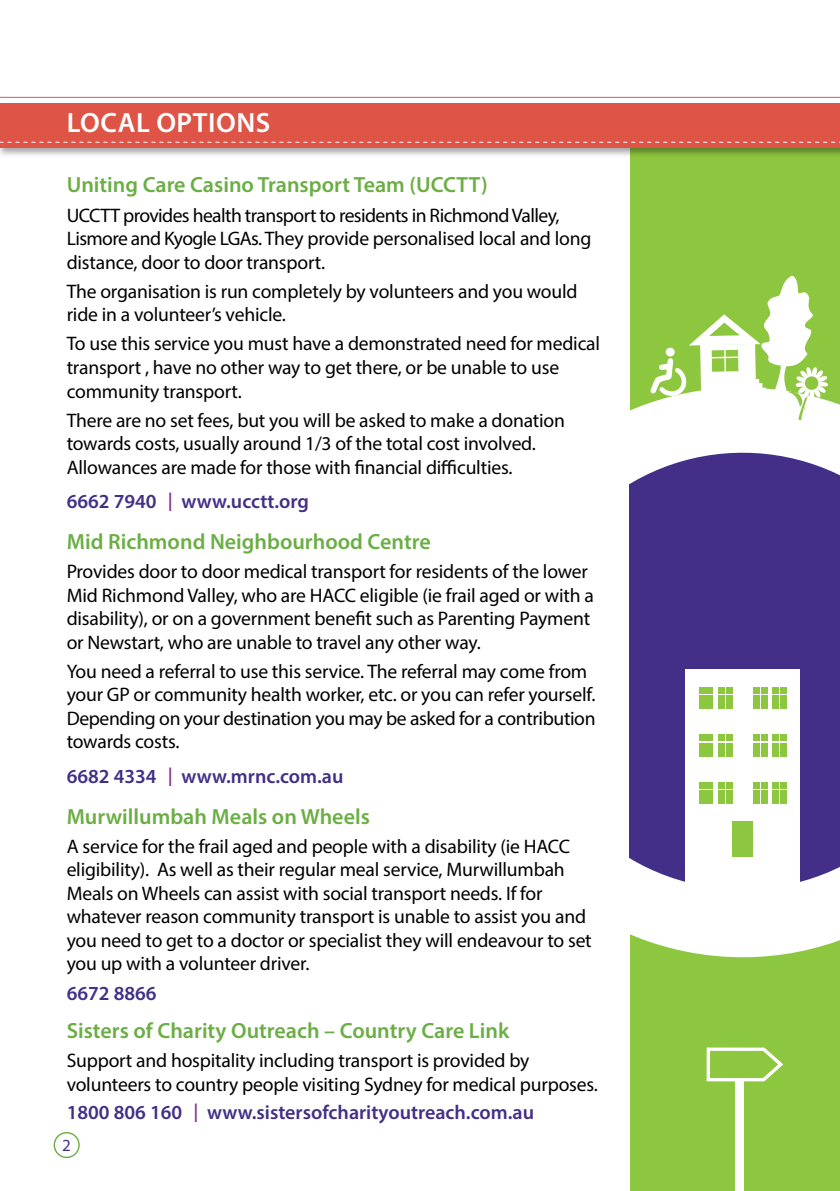
<style>
.page{position:relative;width:840px;height:1191px;background:#fff}
.page>*{position:absolute;margin:0;border:0;box-sizing:border-box;transform-origin:0 0}
.t1{font:600 28px "Myriad Pro";letter-spacing:.02em;color:#fff}
.t2{font:600 22px "Myriad Pro";color:#6bae44}
.t3{font:600 20px "Myriad Pro";color:#432f87}
.t4{font:19.6px/23.6px "Myriad Pro";letter-spacing:-.01em;color:#000}
.t5{font:19.6px/23.6px "Myriad Pro";letter-spacing:-.03em;color:#000}
.t6{font:17px "Myriad Pro";color:#432f87}
.s1{font-weight:400;font-style:italic;font-size:25.4px;color:#7f2c91}
</style>
<div class="page">
<div style="left:629px;top:149px;width:210px;height:846px;background:#8dc63f"></div>
<svg style="left:629px;top:347px;width:210px;height:640px;fill:#fff"></svg>
<svg style="left:629px;top:428px;width:210px;height:486px;background:#5e4d98"></svg>
<div style="left:685px;top:669px;width:114px;height:253px;background:#fff"></div>
<div style="left:732px;top:821px;width:20px;height:35px;background:#8dc63f"></div>
<div style="left:698px;top:687px;width:7px;height:6px;background:#8dc63f"></div>
<div style="left:706px;top:687px;width:7px;height:6px;background:#8dc63f"></div>
<div style="left:698px;top:695px;width:7px;height:14px;background:#8dc63f"></div>
<div style="left:706px;top:695px;width:7px;height:14px;background:#8dc63f"></div>
<div style="left:717px;top:687px;width:7px;height:6px;background:#8dc63f"></div>
<div style="left:725px;top:687px;width:7px;height:6px;background:#8dc63f"></div>
<div style="left:717px;top:695px;width:7px;height:14px;background:#8dc63f"></div>
<div style="left:725px;top:695px;width:7px;height:14px;background:#8dc63f"></div>
<div style="left:752px;top:687px;width:7px;height:6px;background:#8dc63f"></div>
<div style="left:760px;top:687px;width:7px;height:6px;background:#8dc63f"></div>
<div style="left:752px;top:695px;width:7px;height:14px;background:#8dc63f"></div>
<div style="left:760px;top:695px;width:7px;height:14px;background:#8dc63f"></div>
<div style="left:771px;top:687px;width:7px;height:6px;background:#8dc63f"></div>
<div style="left:779px;top:687px;width:7px;height:6px;background:#8dc63f"></div>
<div style="left:771px;top:695px;width:7px;height:14px;background:#8dc63f"></div>
<div style="left:779px;top:695px;width:7px;height:14px;background:#8dc63f"></div>
<div style="left:698px;top:734px;width:7px;height:7px;background:#8dc63f"></div>
<div style="left:706px;top:734px;width:7px;height:7px;background:#8dc63f"></div>
<div style="left:698px;top:743px;width:7px;height:13px;background:#8dc63f"></div>
<div style="left:706px;top:743px;width:7px;height:13px;background:#8dc63f"></div>
<div style="left:717px;top:734px;width:7px;height:7px;background:#8dc63f"></div>
<div style="left:725px;top:734px;width:7px;height:7px;background:#8dc63f"></div>
<div style="left:717px;top:743px;width:7px;height:13px;background:#8dc63f"></div>
<div style="left:725px;top:743px;width:7px;height:13px;background:#8dc63f"></div>
<div style="left:752px;top:734px;width:7px;height:7px;background:#8dc63f"></div>
<div style="left:760px;top:734px;width:7px;height:7px;background:#8dc63f"></div>
<div style="left:752px;top:743px;width:7px;height:13px;background:#8dc63f"></div>
<div style="left:760px;top:743px;width:7px;height:13px;background:#8dc63f"></div>
<div style="left:771px;top:734px;width:7px;height:7px;background:#8dc63f"></div>
<div style="left:779px;top:734px;width:7px;height:7px;background:#8dc63f"></div>
<div style="left:771px;top:743px;width:7px;height:13px;background:#8dc63f"></div>
<div style="left:779px;top:743px;width:7px;height:13px;background:#8dc63f"></div>
<div style="left:698px;top:782px;width:7px;height:7px;background:#8dc63f"></div>
<div style="left:706px;top:782px;width:7px;height:7px;background:#8dc63f"></div>
<div style="left:698px;top:790px;width:7px;height:14px;background:#8dc63f"></div>
<div style="left:706px;top:790px;width:7px;height:14px;background:#8dc63f"></div>
<div style="left:717px;top:782px;width:7px;height:7px;background:#8dc63f"></div>
<div style="left:725px;top:782px;width:7px;height:7px;background:#8dc63f"></div>
<div style="left:717px;top:790px;width:7px;height:14px;background:#8dc63f"></div>
<div style="left:725px;top:790px;width:7px;height:14px;background:#8dc63f"></div>
<div style="left:752px;top:782px;width:7px;height:7px;background:#8dc63f"></div>
<div style="left:760px;top:782px;width:7px;height:7px;background:#8dc63f"></div>
<div style="left:752px;top:790px;width:7px;height:14px;background:#8dc63f"></div>
<div style="left:760px;top:790px;width:7px;height:14px;background:#8dc63f"></div>
<div style="left:771px;top:782px;width:7px;height:7px;background:#8dc63f"></div>
<div style="left:779px;top:782px;width:7px;height:7px;background:#8dc63f"></div>
<div style="left:771px;top:790px;width:7px;height:14px;background:#8dc63f"></div>
<div style="left:779px;top:790px;width:7px;height:14px;background:#8dc63f"></div>
<svg style="left:649px;top:275px;width:182px;height:145px"></svg>
<svg style="left:665px;top:347px;width:9px;height:10px"></svg>
<div style="left:629px;top:987px;width:210px;height:204px;background:#8dc63f"></div>
<div style="left:54px;top:1132px;width:26px;height:26px;border:1px solid #6bae44;border-radius:50%"></div>
<div style="left:0;top:101px;width:839px;height:57px;background:#000;opacity:.35"></div>
<div style="left:0;top:103px;width:839px;height:44px;background:#de5447"></div>
<svg style="left:0;top:142px;width:836px;height:1px"></svg>
<hr style="left:0;top:97px;width:839px;height:1px;background:#de5447">
<div style="left:734px;top:1079px;width:9px;height:112px;background:#fff"></div>
<svg style="left:706px;top:1047px;width:76px;height:34px"></svg>
<h1 class="t1" style="left:67px;top:105px;width:205px">Local Options</h1>
<p class="t2" style="left:67px;top:171px;width:422px">Uniting Care Casino Transport Team (UCCTT)</p>
<p class="t5" style="left:67px;top:203px;width:526px">UCCTT provides health transport to residents in Richmond Valley,<br>Lismore and Kyogle LGAs. They provide personalised local and long distance, door to door transport.</p>
<p class="t4" style="left:67px;top:279px;width:512px">The organisation is run completely by volunteers and you would ride in a volunteer’s vehicle.</p>
<p class="t4" style="left:67px;top:332px;width:534px">To use this service you must have a demonstrated need for medical transport , have no other way to get there, or be unable to use community transport.</p>
<p class="t4" style="left:67px;top:408px;width:499px">There are no set fees, but you will be asked to make a donation towards costs, usually around 1/3 of the total cost involved.<br>Allowances are made for those with financial difficulties.</p>
<p class="t3" style="left:67px;top:489px;width:243px">6662 7940 <span class="s1">/</span>www.ucctt.org</p>
<p class="t2" style="left:67px;top:527px;width:365px">Mid Richmond Neighbourhood Centre</p>
<p class="t4" style="left:67px;top:559px;width:528px">Provides door to door medical transport for residents of the lower Mid Richmond Valley, who are HACC eligible (ie frail aged or with a disability), or on a government benefit such as Parenting Payment or Newstart, who are unable to travel any other way.</p>
<p class="t4" style="left:67px;top:659px;width:530px">You need a referral to use this service. The referral may come from your GP or community health worker, etc. or you can refer yourself.<br>Depending on your destination you may be asked for a contribution towards costs.</p>
<p class="t3" style="left:67px;top:763px;width:278px">6682 4334 <span class="s1">/</span>www.mrnc.com.au</p>
<p class="t2" style="left:67px;top:802px;width:304px">Murwillumbah Meals on Wheels</p>
<p class="t4" style="left:67px;top:834px;width:526px">A service for the frail aged and people with a disability (ie HACC eligibility). As well as their regular meal service, Murwillumbah Meals on Wheels can assist with social transport needs. If for whatever reason community transport is unable to assist you and you need to get to a doctor or specialist they will endeavour to set you up with a volunteer driver.</p>
<p class="t3" style="left:67px;top:980px;width:91px">6672 8866</p>
<p class="t2" style="left:67px;top:1016px;width:444px">Sisters of Charity Outreach – Country Care Link</p>
<p class="t4" style="left:67px;top:1048px;width:532px">Support and hospitality including transport is provided by volunteers to country people visiting Sydney for medical purposes.</p>
<p class="t3" style="left:67px;top:1099px;width:468px">1800 806 160 <span class="s1">/</span>www.sistersofcharityoutreach.com.au</p>
<p class="t6" style="left:62px;top:1134px;width:10px">2</p>
</div>
